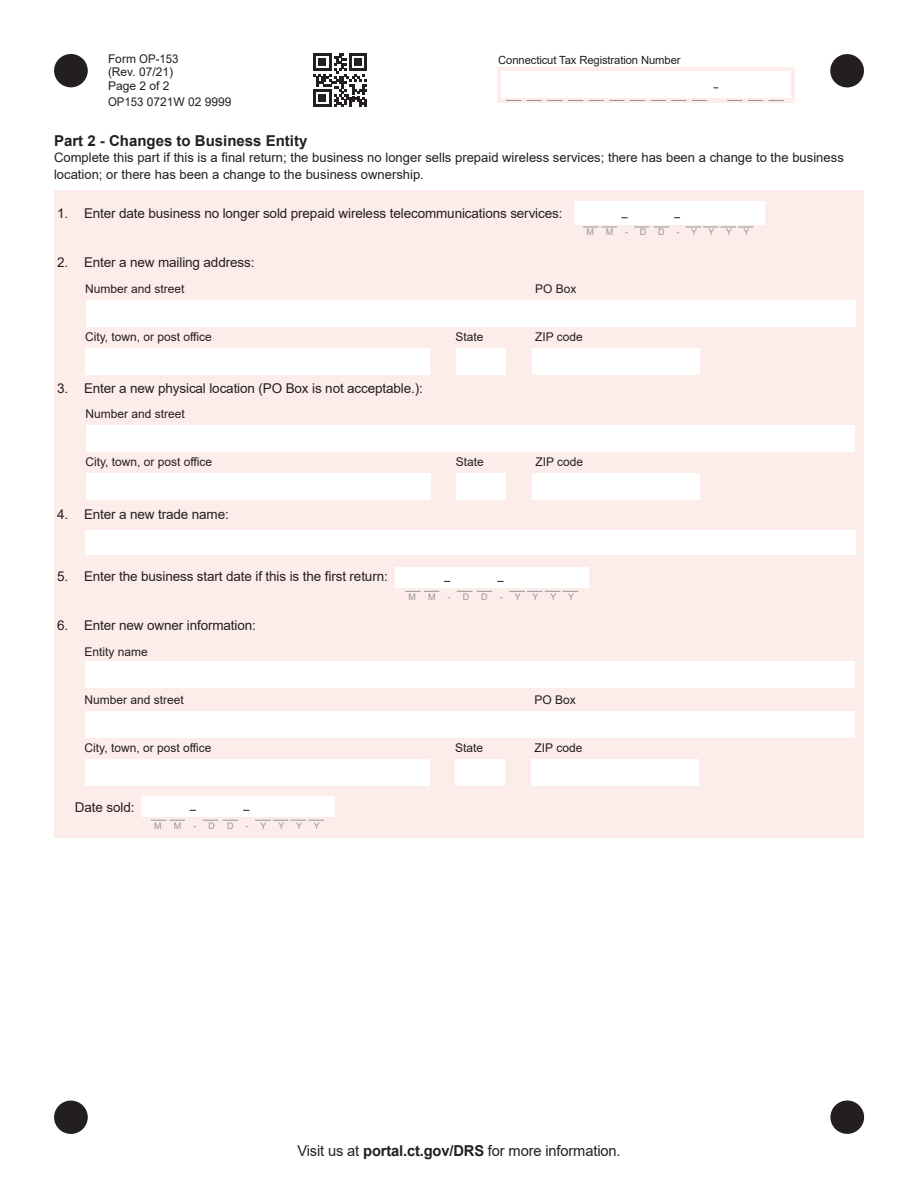
<style>
.page{position:relative;width:918px;height:1188px;background:#fff}
.page>*{position:absolute;margin:0;border:0;box-sizing:border-box;transform-origin:0 0}
.t1{font:15px "Arial";letter-spacing:-.01em;color:#231f20}
._16_Part_Head_1{font:700 15px "Arial";color:#231f20}
._16_Body_Line_2{font:13.5px "Arial";letter-spacing:-.01em;color:#231f20}
._16_Part_Body_1{font:13.05px/16.5px "Arial";color:#231f20}
.t2{font:12px/13.5px "Arial";color:#231f20}
.t3{font:12px "Arial";color:#231f20;scale:.95 1}
.t4{font:11.25px "Arial";letter-spacing:-.01em;color:#231f20}
.Grid_Text{font:9px "Arial";color:#939598}
.s1{font-weight:700}
</style>
<div class="page">
<svg style="left:313px;top:53px;width:54px;height:54px"></svg>
<div style="left:53px;top:53px;width:36px;height:35px;background:#231f20;border-radius:50%"></div>
<div style="left:53px;top:52px;width:36px;height:37px;border:2px solid #fff;border-radius:50%"></div>
<div style="left:830px;top:53px;width:35px;height:35px;background:#231f20;border-radius:50%"></div>
<div style="left:829px;top:53px;width:36px;height:36px;border:2px solid #fff;border-radius:50%"></div>
<div style="left:53px;top:1100px;width:36px;height:35px;background:#231f20;border-radius:50%"></div>
<div style="left:53px;top:1099px;width:36px;height:36px;border:2px solid #fff;border-radius:50%"></div>
<div style="left:830px;top:1100px;width:35px;height:35px;background:#231f20;border-radius:50%"></div>
<div style="left:829px;top:1099px;width:37px;height:36px;border:2px solid #fff;border-radius:50%"></div>
<div style="left:54px;top:190px;width:810px;height:647px;background:#fdedea"></div>
<div style="left:574px;top:201px;width:190px;height:24px;background:#fff"></div>
<svg style="left:583px;top:227px;width:34px;height:1px"></svg>
<svg style="left:634px;top:227px;width:35px;height:1px"></svg>
<svg style="left:686px;top:227px;width:67px;height:1px"></svg>
<div style="left:85px;top:530px;width:770px;height:24px;background:#fff"></div>
<div style="left:141px;top:796px;width:194px;height:21px;background:#fff"></div>
<svg style="left:151px;top:820px;width:34px;height:1px"></svg>
<svg style="left:203px;top:820px;width:35px;height:1px"></svg>
<svg style="left:255px;top:820px;width:69px;height:1px"></svg>
<div style="left:396px;top:567px;width:193px;height:21px;background:#fff"></div>
<svg style="left:405px;top:591px;width:34px;height:1px"></svg>
<svg style="left:457px;top:591px;width:35px;height:1px"></svg>
<svg style="left:509px;top:591px;width:69px;height:1px"></svg>
<div style="left:86px;top:348px;width:344px;height:26px;background:#fff"></div>
<div style="left:532px;top:348px;width:168px;height:26px;background:#fff"></div>
<div style="left:456px;top:348px;width:50px;height:26px;background:#fff"></div>
<div style="left:86px;top:300px;width:769px;height:26px;background:#fff"></div>
<div style="left:86px;top:473px;width:344px;height:26px;background:#fff"></div>
<div style="left:532px;top:473px;width:168px;height:26px;background:#fff"></div>
<div style="left:456px;top:473px;width:50px;height:26px;background:#fff"></div>
<div style="left:86px;top:425px;width:769px;height:26px;background:#fff"></div>
<div style="left:85px;top:759px;width:345px;height:26px;background:#fff"></div>
<div style="left:531px;top:759px;width:168px;height:26px;background:#fff"></div>
<div style="left:455px;top:759px;width:50px;height:26px;background:#fff"></div>
<div style="left:86px;top:711px;width:769px;height:26px;background:#fff"></div>
<div style="left:86px;top:662px;width:769px;height:26px;background:#fff"></div>
<div style="left:497px;top:68px;width:298px;height:35px;background:#fdedea"></div>
<div style="left:501px;top:71px;width:289px;height:27px;background:#fff"></div>
<svg style="left:506px;top:100px;width:15px;height:1px"></svg>
<svg style="left:527px;top:100px;width:56px;height:1px"></svg>
<svg style="left:589px;top:100px;width:35px;height:1px"></svg>
<svg style="left:630px;top:100px;width:15px;height:1px"></svg>
<svg style="left:651px;top:100px;width:35px;height:1px"></svg>
<svg style="left:692px;top:100px;width:15px;height:1px"></svg>
<svg style="left:727px;top:100px;width:15px;height:1px"></svg>
<svg style="left:748px;top:100px;width:15px;height:1px"></svg>
<svg style="left:769px;top:100px;width:15px;height:1px"></svg>
<p class="t2" style="left:108px;top:52px;width:72px">Form OP-153 (Rev. 07/21)<br>Page 2 of 2</p>
<p class="t3" style="left:108px;top:93px;width:132px">OP153 0721W 02 9999</p>
<p class="_16_Part_Head_1" style="left:54px;top:130px;width:255px">Part 2 - Changes to Business Entity</p>
<p class="_16_Part_Body_1" style="left:54px;top:150px;width:791px">Complete this part if this is a final return; the business no longer sells prepaid wireless services; there has been a change to the business location; or there has been a change to the business ownership.</p>
<p class="t4" style="left:498px;top:52px;width:184px">Connecticut Tax Registration Number</p>
<p class="_16_Body_Line_2" style="left:57px;top:204px;width:507px">1. Enter date business no longer sold prepaid wireless telecommunications services:</p>
<p class="_16_Body_Line_2" style="left:57px;top:253px;width:199px">2. Enter a new mailing address:</p>
<p class="Grid_Text" style="left:587px;top:226px;width:9px">M</p>
<p class="Grid_Text" style="left:606px;top:226px;width:9px">M</p>
<p class="Grid_Text" style="left:625px;top:226px;width:23px">- D</p>
<p class="Grid_Text" style="left:658px;top:226px;width:8px">D</p>
<p class="Grid_Text" style="left:676px;top:226px;width:22px">- Y</p>
<p class="Grid_Text" style="left:709px;top:226px;width:8px">Y</p>
<p class="Grid_Text" style="left:726px;top:226px;width:8px">Y</p>
<p class="Grid_Text" style="left:744px;top:226px;width:8px">Y</p>
<p class="t2" style="left:85px;top:282px;width:101px">Number and street</p>
<p class="t2" style="left:535px;top:282px;width:43px">PO Box</p>
<p class="t2" style="left:85px;top:330px;width:128px">City, town, or post office</p>
<p class="t2" style="left:456px;top:330px;width:30px">State</p>
<p class="t2" style="left:535px;top:330px;width:49px">ZIP code</p>
<p class="_16_Body_Line_2" style="left:57px;top:379px;width:367px">3. Enter a new physical location (PO Box is not acceptable.):</p>
<p class="t2" style="left:85px;top:407px;width:101px">Number and street</p>
<p class="t2" style="left:85px;top:455px;width:128px">City, town, or post office</p>
<p class="t2" style="left:456px;top:455px;width:30px">State</p>
<p class="t2" style="left:535px;top:455px;width:49px">ZIP code</p>
<p class="_16_Body_Line_2" style="left:57px;top:505px;width:173px">4. Enter a new trade name:</p>
<p class="_16_Body_Line_2" style="left:57px;top:567px;width:332px">5. Enter the business start date if this is the first return:</p>
<p class="_16_Body_Line_2" style="left:57px;top:616px;width:200px">6. Enter new owner information:</p>
<p class="Grid_Text" style="left:408px;top:590px;width:9px">M</p>
<p class="Grid_Text" style="left:428px;top:590px;width:9px">M</p>
<p class="Grid_Text" style="left:448px;top:590px;width:23px">- D</p>
<p class="Grid_Text" style="left:481px;top:590px;width:8px">D</p>
<p class="Grid_Text" style="left:500px;top:590px;width:22px">- Y</p>
<p class="Grid_Text" style="left:533px;top:590px;width:8px">Y</p>
<p class="Grid_Text" style="left:550px;top:590px;width:8px">Y</p>
<p class="Grid_Text" style="left:568px;top:590px;width:8px">Y</p>
<p class="t2" style="left:85px;top:645px;width:65px">Entity name</p>
<p class="t2" style="left:85px;top:693px;width:101px">Number and street</p>
<p class="t2" style="left:535px;top:693px;width:43px">PO Box</p>
<p class="t2" style="left:85px;top:741px;width:128px">City, town, or post office</p>
<p class="t2" style="left:455px;top:741px;width:30px">State</p>
<p class="t2" style="left:535px;top:741px;width:49px">ZIP code</p>
<p class="_16_Body_Line_2" style="left:75px;top:798px;width:61px">Date sold:</p>
<p class="Grid_Text" style="left:154px;top:819px;width:9px">M</p>
<p class="Grid_Text" style="left:174px;top:819px;width:9px">M</p>
<p class="Grid_Text" style="left:193px;top:819px;width:23px">- D</p>
<p class="Grid_Text" style="left:227px;top:819px;width:8px">D</p>
<p class="Grid_Text" style="left:246px;top:819px;width:22px">- Y</p>
<p class="Grid_Text" style="left:278px;top:819px;width:8px">Y</p>
<p class="Grid_Text" style="left:296px;top:819px;width:8px">Y</p>
<p class="Grid_Text" style="left:314px;top:819px;width:8px">Y</p>
<p class="t1" style="left:297px;top:1141px;width:325px">Visit us at <span class="s1">portal.ct.gov/DRS</span> for more information.</p>
</div>
